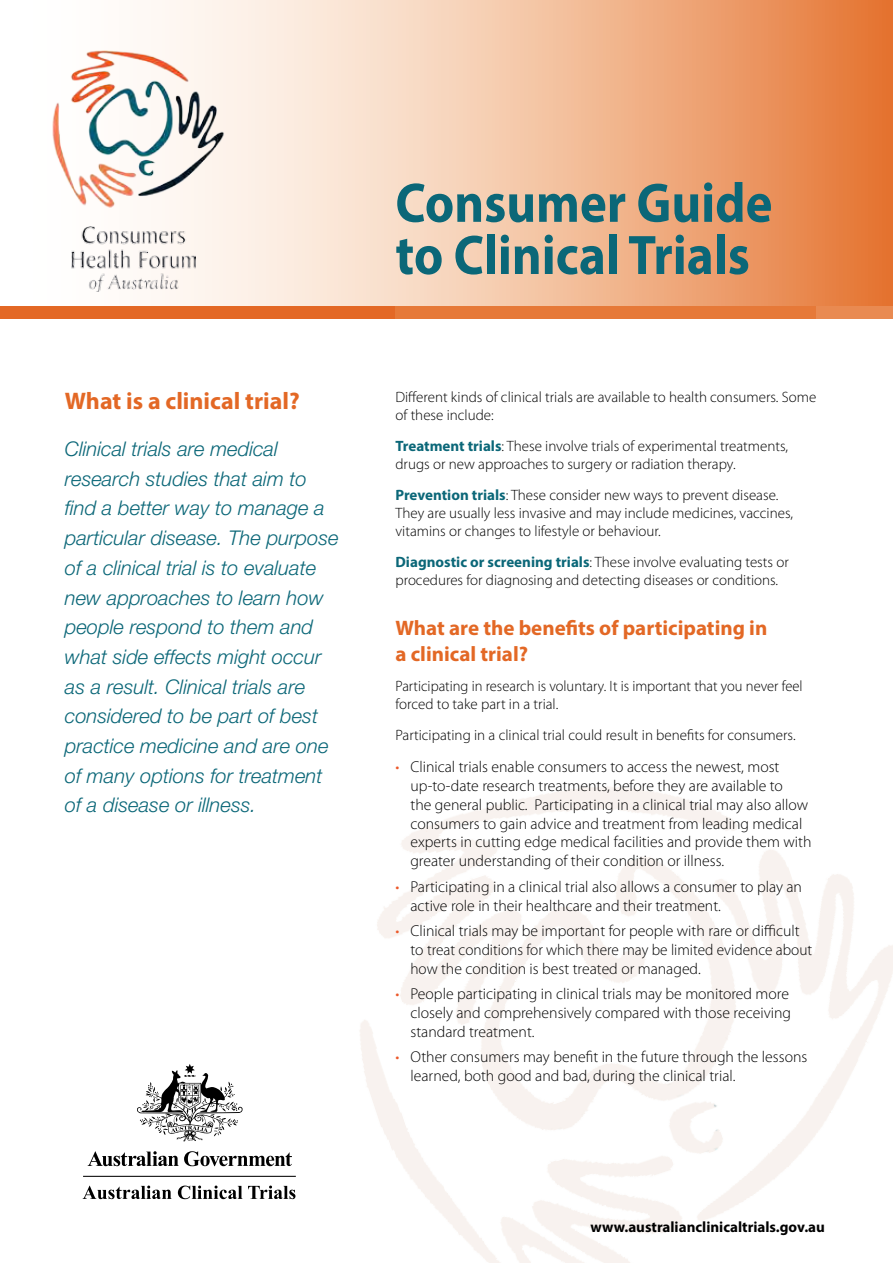
<style>
.page{position:relative;width:893px;height:1263px;background:#fff}
.page>*{position:absolute;margin:0;border:0;box-sizing:border-box;transform-origin:0 0}
.Head_1{font:700 56.1px/52.2px "Myriad Pro";color:#0b6778;scale:.91 1}
.Head_2_16pt{font:700 24px "Myriad Pro";color:#e36825}
.Head_2_14pt{font:700 21px/25.2px "Myriad Pro";color:#e36825}
.Callout_text{font:italic 300 20.25px/29.7px "Helvetica Neue LT Std";color:#0b6778}
.t1{font:300 15.75px/18.9px "Myriad Pro";color:#000}
.Text_Light{font:300 15px/18px "Myriad Pro";color:#000}
.Text_Light-2{font:700 15px "Myriad Pro";color:#000}
.s1{font-weight:700;color:#0b6778}
.s2{color:#ec592a}
</style>
<div class="page">
<svg style="left:71px;top:0;width:822px;height:306px"></svg>
<div style="left:0;top:306px;width:395px;height:13px;background:#e36825"></div>
<div style="left:395px;top:306px;width:421px;height:13px;background:#e67938"></div>
<div style="left:816px;top:306px;width:77px;height:13px;background:#e98a51"></div>
<img style="left:52px;top:49px;width:176px;height:161px">
<svg style="left:83px;top:1064px;width:213px;height:135px"></svg>
<img style="left:72px;top:226px;width:123px;height:65px">
<h2 class="Head_2_16pt" style="left:65px;top:385px;width:236px">What is a clinical trial?</h2>
<p class="Callout_text" style="left:65px;top:434px;width:275px">Clinical trials are medical research studies that aim to find a better way to manage a particular disease. The purpose of a clinical trial is to evaluate new approaches to learn how people respond to them and what side effects might occur as a result. Clinical trials are considered to be part of best practice medicine and are one of many options for treatment of a disease or illness.</p>
<p class="Head_1" style="left:395px;top:175px;width:416px">Consumer Guide to Clinical Trials</p>
<p class="Text_Light" style="left:395px;top:388px;width:422px">Different kinds of clinical trials are available to health consumers. Some of these include:</p>
<p class="Text_Light" style="left:395px;top:437px;width:394px"><span class="s1">Treatment trials</span>: These involve trials of experimental treatments,</p>
<p class="Text_Light" style="left:395px;top:455px;width:342px">drugs or new approaches to surgery or radiation therapy.</p>
<p class="Text_Light" style="left:395px;top:486px;width:384px"><span class="s1">Prevention trials</span>: These consider new ways to prevent disease.</p>
<p class="Text_Light" style="left:395px;top:504px;width:399px">They are usually less invasive and may include medicines, vaccines, vitamins or changes to lifestyle or behaviour.</p>
<p class="Text_Light" style="left:395px;top:553px;width:395px"><span class="s1">Diagnostic or screening trials</span>: These involve evaluating tests or</p>
<p class="Text_Light" style="left:395px;top:571px;width:384px">procedures for diagnosing and detecting diseases or conditions.</p>
<h2 class="Head_2_14pt" style="left:395px;top:615px;width:373px">What are the benefits of participating in a clinical trial?</h2>
<p class="Text_Light" style="left:395px;top:677px;width:409px">Participating in research is voluntary. It is important that you never feel forced to take part in a trial.</p>
<p class="Text_Light" style="left:395px;top:726px;width:402px">Participating in a clinical trial could result in benefits for consumers.</p>
<p class="t1" style="left:410px;top:757px;width:403px;text-indent:-15px"><span class="s2">•</span> Clinical trials enable consumers to access the newest, most up-to-date research treatments, before they are available to<br>the general public. Participating in a clinical trial may also allow consumers to gain advice and treatment from leading medical experts in cutting edge medical facilities and provide them with greater understanding of their condition or illness.</p>
<p class="t1" style="left:410px;top:877px;width:393px;text-indent:-15px"><span class="s2">•</span> Participating in a clinical trial also allows a consumer to play an active role in their healthcare and their treatment.</p>
<p class="t1" style="left:410px;top:921px;width:403px;text-indent:-15px"><span class="s2">•</span> Clinical trials may be important for people with rare or difficult to treat conditions for which there may be limited evidence about how the condition is best treated or managed.</p>
<p class="t1" style="left:410px;top:984px;width:382px;text-indent:-15px"><span class="s2">•</span> People participating in clinical trials may be monitored more closely and comprehensively compared with those receiving standard treatment.</p>
<p class="t1" style="left:410px;top:1047px;width:398px;text-indent:-15px"><span class="s2">•</span> Other consumers may benefit in the future through the lessons learned, both good and bad, during the clinical trial.</p>
<p class="Text_Light-2" style="left:590px;top:1217px;width:236px">www.australianclinicaltrials.gov.au</p>
</div>
